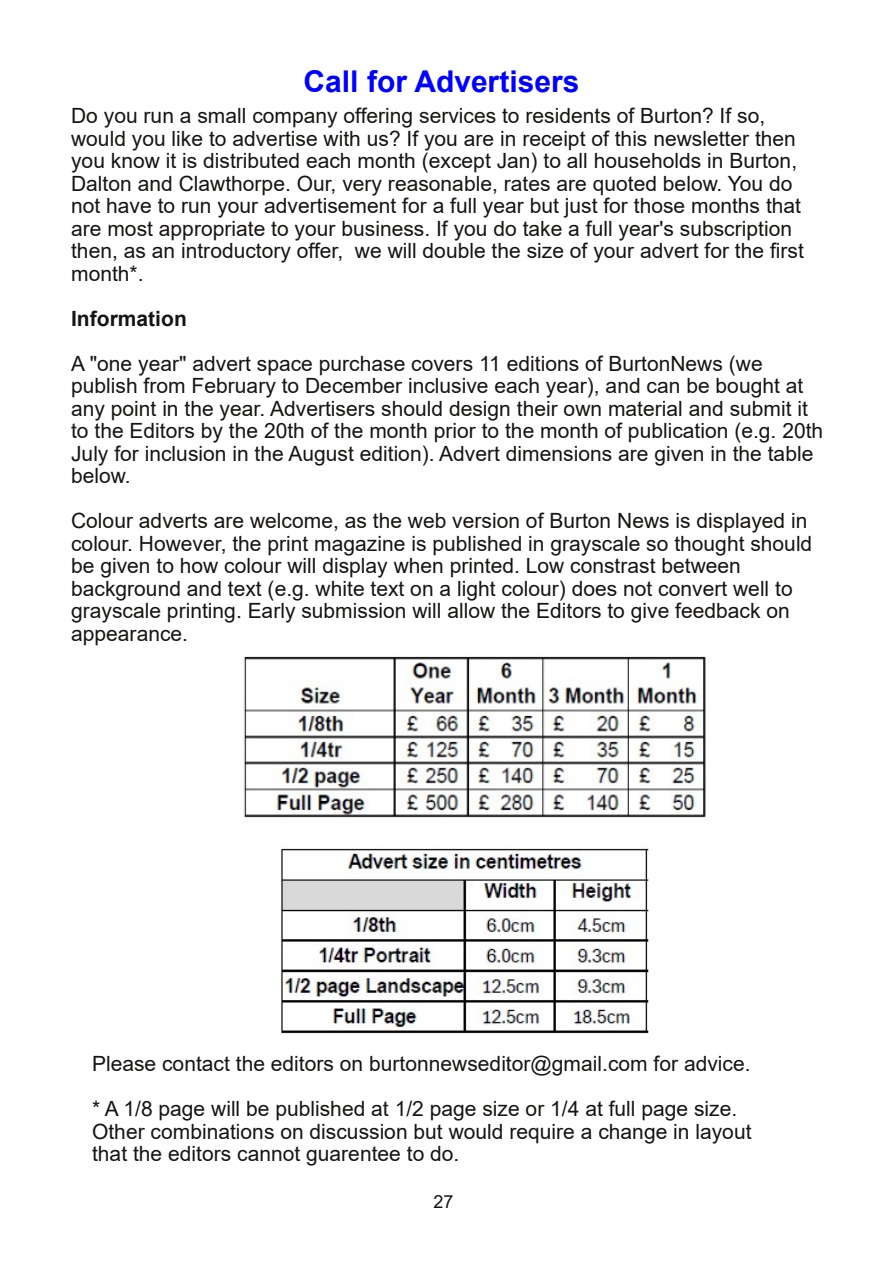
<style>
.page{position:relative;width:893px;height:1263px;background:#fff}
.page>*{position:absolute;margin:0;border:0;box-sizing:border-box;transform-origin:0 0}
.t1{font:700 30px "Arial";color:#00f}
.t2{font:21px/22.5px "Arial";color:#171513}
.t3{font:700 21px "Arial";color:#171513}
.t4{font:18px "Arial";color:#171513}
</style>
<div class="page">
<img style="left:281px;top:846px;width:368px;height:189px">
<img style="left:243px;top:656px;width:463px;height:166px">
<h1 class="t1" style="left:304px;top:65px;width:277px">Call for Advertisers</h1>
<p class="t2" style="left:71px;top:105px;width:734px">Do you run a small company offering services to residents of Burton? If so, would you like to advertise with us? If you are in receipt of this newsletter then you know it is distributed each month (except Jan) to all households in Burton, Dalton and Clawthorpe. Our, very reasonable, rates are quoted below. You do not have to run your advertisement for a full year but just for those months that are most appropriate to your business. If you do take a full year's subscription then, as an introductory offer, we will double the size of your advert for the first month*.</p>
<p class="t3" style="left:71px;top:307px;width:117px">Information</p>
<p class="t2" style="left:71px;top:352px;width:754px">A "one year" advert space purchase covers 11 editions of BurtonNews (we publish from February to December inclusive each year), and can be bought at any point in the year. Advertisers should design their own material and submit it to the Editors by the 20th of the month prior to the month of publication (e.g. 20th July for inclusion in the August edition). Advert dimensions are given in the table below.</p>
<p class="t2" style="left:71px;top:510px;width:743px">Colour adverts are welcome, as the web version of Burton News is displayed in colour. However, the print magazine is published in grayscale so thought should be given to how colour will display when printed. Low constrast between background and text (e.g. white text on a light colour) does not convert well to grayscale printing. Early submission will allow the Editors to give feedback on appearance.</p>
<p class="t2" style="left:92px;top:1041px;width:660px;line-height:45px">Please contact the editors on burtonnewseditor@gmail.com for advice. * A 1/8 page will be published at 1/2 page size or 1/4 at full page size.</p>
<p class="t2" style="left:92px;top:1120px;width:661px">Other combinations on discussion but would require a change in layout that the editors cannot guarentee to do.</p>
<p class="t4" style="left:434px;top:1191px;width:22px">27</p>
</div>
